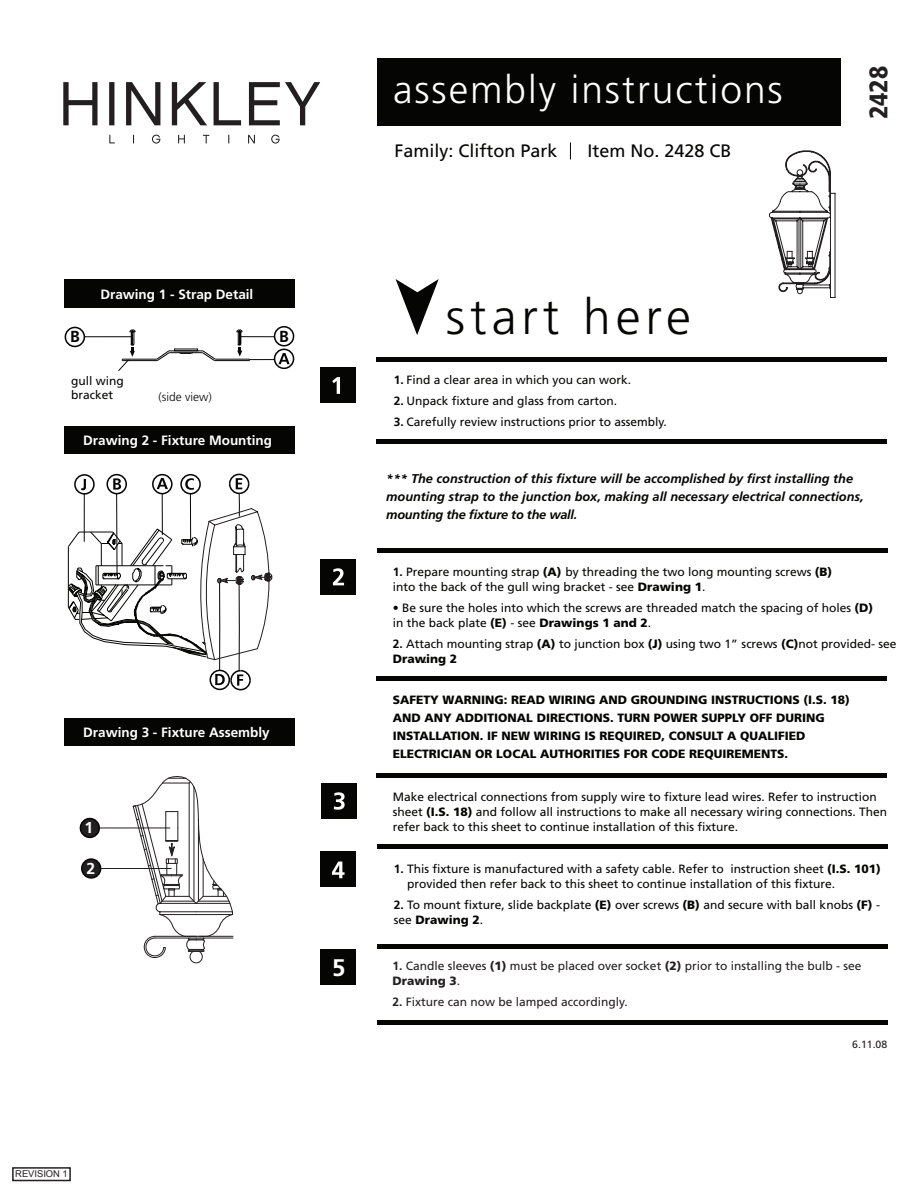
<style>
.page{position:relative;width:918px;height:1188px;background:#fff}
.page>*{position:absolute;margin:0;border:0;box-sizing:border-box;transform-origin:0 0}
.t1{font:300 49.65px "Frutiger LT Std";letter-spacing:.1em;color:#050504}
.t2{font:300 39px "Frutiger LT Std";letter-spacing:.05em;color:#fff}
.t3{font:900 condensed 25.5px "Frutiger LT Std";color:#231f20}
.t4{font:700 24px "Frutiger LT Std";color:#fff}
.t5{font:18px "Frutiger LT Std";color:#050504}
.t6{font:700 16.05px "Frutiger LT Std";color:#050605}
.t7{font:700 15.9px "Frutiger LT Std";color:#fff}
.t8{font:700 13.5px "Frutiger LT Std";color:#fff}
.t9{font:italic 700 12.75px/18px "Frutiger LT Std";color:#050504}
.t10{font:12px/15px "Frutiger LT Std";color:#050504}
.t11{font:900 12px/18px "Frutiger LT Std";color:#050504}
.t12{font:12px/15px "Frutiger LT Std";color:#231f20}
.t13{font:300 12px "Frutiger LT Std";color:#050504}
.t14{font:10.5px "Frutiger LT Std";color:#231f20}
.t15{font:9.3px "Arial";color:#231f20}
.s1{font-weight:700}
.s2{font-weight:900}
.s3{font-weight:300}
</style>
<div class="page">
<div style="left:377px;top:58px;width:463px;height:68px;background:#050504"></div>
<svg style="left:63px;top:82px;width:257px;height:43px"></svg>
<svg style="left:109px;top:135px;width:171px;height:9px"></svg>
<svg style="left:396px;top:279px;width:43px;height:56px"></svg>
<div style="left:321px;top:368px;width:35px;height:35px;background:#050504"></div>
<svg style="left:332px;top:377px;width:8px;height:17px"></svg>
<div style="left:321px;top:783px;width:36px;height:36px;background:#050504"></div>
<div style="left:377px;top:357px;width:510px;height:5px;background:#050504"></div>
<div style="left:377px;top:439px;width:510px;height:5px;background:#050504"></div>
<div style="left:377px;top:548px;width:510px;height:5px;background:#050504"></div>
<div style="left:376px;top:676px;width:511px;height:5px;background:#050504"></div>
<div style="left:377px;top:844px;width:510px;height:5px;background:#050504"></div>
<div style="left:377px;top:944px;width:510px;height:5px;background:#050504"></div>
<div style="left:376px;top:773px;width:511px;height:5px;background:#050504"></div>
<svg style="left:570px;top:142px;width:1px;height:17px"></svg>
<svg style="left:334px;top:792px;width:11px;height:18px"></svg>
<div style="left:321px;top:560px;width:35px;height:35px;background:#050504"></div>
<div style="left:321px;top:851px;width:35px;height:35px;background:#050504"></div>
<svg style="left:332px;top:862px;width:13px;height:16px"></svg>
<svg style="left:333px;top:568px;width:11px;height:17px"></svg>
<div style="left:64px;top:280px;width:231px;height:28px;background:#050504"></div>
<div style="left:64px;top:426px;width:231px;height:28px;background:#050504"></div>
<div style="left:64px;top:718px;width:231px;height:28px;background:#050504"></div>
<hr style="left:215px;top:359px;width:34px;height:1px;background:#050604">
<hr style="left:215px;top:360px;width:34px;height:1px;background:#050604">
<hr style="left:122px;top:360px;width:35px;height:1px;background:#050604">
<hr style="left:122px;top:359px;width:35px;height:1px;background:#050604">
<svg style="left:156px;top:350px;width:60px;height:11px"></svg>
<hr style="left:83px;top:336px;width:49px;height:1px;background:#050605">
<div style="left:274px;top:326px;width:20px;height:21px;background:#fff;border:2px solid #050605;border-radius:50%"></div>
<svg style="left:274px;top:349px;width:20px;height:20px"></svg>
<svg style="left:249px;top:353px;width:41px;height:11px"></svg>
<div style="left:65px;top:327px;width:20px;height:20px;background:#fff;border:2px solid #050605;border-radius:50%"></div>
<hr style="left:239px;top:336px;width:36px;height:1px;background:#050605">
<svg style="left:117px;top:329px;width:19px;height:42px"></svg>
<svg style="left:236px;top:329px;width:7px;height:28px"></svg>
<svg style="left:68px;top:473px;width:205px;height:218px"></svg>
<svg style="left:769px;top:150px;width:66px;height:148px"></svg>
<svg style="left:133px;top:776px;width:100px;height:187px"></svg>
<hr style="left:377px;top:1021px;width:511px;height:4px;background:#050504">
<div style="left:321px;top:950px;width:35px;height:35px;background:#050504"></div>
<div style="left:80px;top:818px;width:20px;height:20px;background:#231f20;border:2px solid #050605;border-radius:50%"></div>
<hr style="left:99px;top:828px;width:71px;height:1px;background:#231f20">
<div style="left:81px;top:858px;width:20px;height:21px;background:#231f20;border:2px solid #050605;border-radius:50%"></div>
<hr style="left:101px;top:868px;width:71px;height:1px;background:#231f20">
<div style="left:12px;top:1167px;width:59px;height:14px;border:2px solid #231f20"></div>
<h2 class="t2" style="left:393px;top:68px;width:391px">assembly instructions</h2>
<h3 class="t5" style="left:394px;top:140px;width:165px">Family: Clifton Park</h3>
<h3 class="t5" style="left:587px;top:140px;width:146px">Item No. 2428 CB</h3>
<h3 class="t3" style="left:863px;top:119px;width:55px;rotate:-90deg">2428</h3>
<h3 class="t6" style="left:70px;top:327px;width:11px">B</h3>
<p class="t8" style="left:100px;top:287px;width:155px">Drawing 1 - Strap Detail</p>
<h3 class="t6" style="left:279px;top:327px;width:11px">B</h3>
<p class="t10" style="left:71px;top:374px;width:54px;line-height:13.5px">gull wing bracket</p>
<p class="t13" style="left:158px;top:390px;width:55px">(side view)</p>
<p class="t8" style="left:83px;top:432px;width:190px">Drawing 2 - Fixture Mounting</p>
<p class="t8" style="left:83px;top:724px;width:188px">Drawing 3 - Fixture Assembly</p>
<h3 class="t7" style="left:84px;top:818px;width:10px">1</h3>
<h3 class="t7" style="left:87px;top:859px;width:10px">2</h3>
<h3 class="t4" style="left:332px;top:953px;width:15px">5</h3>
<h1 class="t1" style="left:446px;top:289px;width:247px">start here</h1>
<p class="t10" style="left:394px;top:373px;width:239px"><span class="s1">1.</span> Find a clear area in which you can work.</p>
<p class="t10" style="left:394px;top:394px;width:225px"><span class="s1">2.</span> Unpack fixture and glass from carton.</p>
<p class="t10" style="left:394px;top:415px;width:275px"><span class="s1">3.</span> Carefully review instructions prior to assembly.</p>
<p class="t9" style="left:386px;top:469px;width:479px">*** The construction of this fixture will be accomplished by first installing the mounting strap to the junction box, making all necessary electrical connections, mounting the fixture to the wall.</p>
<p class="t10" style="left:393px;top:564px;width:441px"><span class="s1">1.</span> Prepare mounting strap <span class="s2">(A)</span> by threading the two long mounting screws <span class="s2">(B) </span>into the back of the gull wing bracket - see <span class="s2">Drawing 1</span>.</p>
<p class="t10" style="left:393px;top:600px;width:482px"><span class="s3">•</span> Be sure the holes into which the screws are threaded match the spacing of holes <span class="s2">(D) </span>in the back plate <span class="s2">(E)</span> - see <span class="s2">Drawings 1 and 2</span>.</p>
<p class="t10" style="left:393px;top:636px;width:505px"><span class="s1">2.</span> Attach mounting strap <span class="s2">(A)</span> to junction box <span class="s2">(J)</span> using two 1” screws <span class="s2">(C)</span>not provided- see<br><span class="s2">Drawing 2</span></p>
<p class="t10" style="left:424px;top:651px;width:5px">.</p>
<p class="t11" style="left:393px;top:691px;width:459px">SAFETY WARNING: READ WIRING AND GROUNDING INSTRUCTIONS (I.S. 18)<br>AND ANY ADDITIONAL DIRECTIONS. TURN POWER SUPPLY OFF DURING INSTALLATION. IF NEW WIRING IS REQUIRED, CONSULT A QUALIFIED ELECTRICIAN OR LOCAL AUTHORITIES FOR CODE REQUIREMENTS.</p>
<p class="t10" style="left:393px;top:789px;width:496px">Make electrical connections from supply wire to fixture lead wires. Refer to instruction sheet <span class="s2">(I.S. 18)</span> and follow all instructions to make all necessary wiring connections. Then refer back to this sheet to continue installation of this fixture.</p>
<p class="t10" style="left:407px;top:861px;width:475px;text-indent:-13px"><span class="s1">1.</span> This fixture is manufactured with a safety cable. Refer to instruction sheet <span class="s2">(I.S. 101) </span>provided then refer back to this sheet to continue installation of this fixture.</p>
<p class="t10" style="left:394px;top:897px;width:488px"><span class="s1">2.</span> To mount fixture, slide backplate <span class="s2">(E)</span> over screws <span class="s2">(B)</span> and secure with ball knobs <span class="s2">(F)</span> - see <span class="s2">Drawing 2</span>.</p>
<p class="t12" style="left:393px;top:958px;width:470px"><span class="s1">1.</span> Candle sleeves <span class="s2">(1)</span> must be placed over socket <span class="s2">(2)</span> prior to installing the bulb - see<br><span class="s2">Drawing 3</span>.</p>
<p class="t12" style="left:393px;top:994px;width:237px"><span class="s1">2.</span> Fixture can now be lamped accordingly.</p>
<p class="t14" style="left:852px;top:1038px;width:37px">6.11.08</p>
<p class="t15" style="left:15px;top:1168px;width:54px">REVISION 1</p>
</div>
